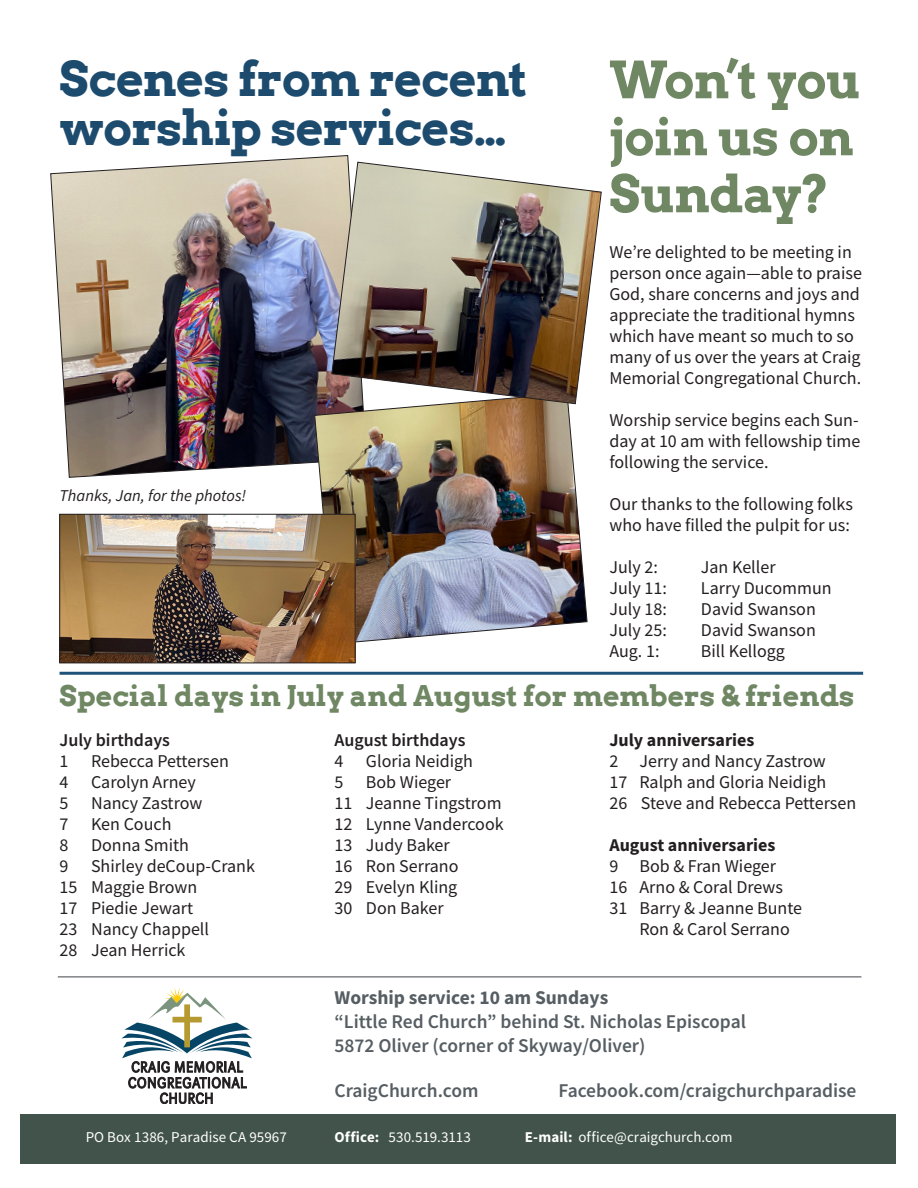
<style>
.page{position:relative;width:918px;height:1188px;background:#fff}
.page>*{position:absolute;margin:0;border:0;box-sizing:border-box;transform-origin:0 0}
.ARTICLE_HEADERS_Arvo{font:700 51px/57px "Arvo";letter-spacing:-.02em;color:#6f8763}
.ARTICLE_HEADERS_Arvo-2{font:700 48px/49.5px "Arvo";letter-spacing:-.015em;color:#1d4b6e}
.t1{font:700 28.5px "Arvo";color:#6f8763}
.Subtitle{font:600 19.5px "Source Sans Pro";color:#565e63}
.Subtitle-2{font:700 19.5px "Source Sans Pro";color:#565e63}
.Subtitle-3{font:18px/21px "Source Sans Pro";color:#231f20}
.Subtitle-4{font:700 18px "Source Sans Pro";color:#231f20}
.Subtitle-5{font:600 18px "Source Sans Pro";color:#231f20}
.t2{font:italic 16.5px "Source Sans Variable";letter-spacing:.02em;color:#231f20}
.t3{font:15px "Source Sans Pro";color:#fff}
.s1{font-weight:700}
</style>
<div class="page">
<div style="left:21px;top:1115px;width:875px;height:49px;background:#41534a"></div>
<hr style="left:58px;top:976px;width:803px;height:2px;background:#808285">
<hr style="left:60px;top:672px;width:803px;height:3px;background:#1f5379">
<svg style="left:122px;top:987px;width:130px;height:117px"></svg>
<div style="left:173px;top:1017px;width:29px;height:5px;background:#b49a30"></div>
<div style="left:184px;top:1004px;width:6px;height:43px;background:#b49a30"></div>
<img style="left:50px;top:155px;width:310px;height:323px">
<img style="left:314px;top:393px;width:273px;height:251px">
<img style="left:331px;top:162px;width:271px;height:242px">
<img style="left:62px;top:516px;width:291px;height:145px">
<div style="left:60px;top:514px;width:295px;height:149px;border:1px solid #231f20"></div>
<p class="ARTICLE_HEADERS_Arvo-2" style="left:60px;top:54px;width:470px">Scenes from recent worship services…</p>
<p class="t2" style="left:60px;top:485px;width:188px">Thanks, Jan, for the photos!</p>
<p class="ARTICLE_HEADERS_Arvo" style="left:609px;top:51px;width:252px">Won’t you join us on<br>Sunday?</p>
<p class="Subtitle-3" style="left:609px;top:241px;width:254px">We’re delighted to be meeting in person once again—able to praise<br>God, share concerns and joys and appreciate the traditional hymns which have meant so much to so many of us over the years at Craig<br>Memorial Congregational Church.</p>
<p class="Subtitle-3" style="left:609px;top:409px;width:252px;text-align:justify">Worship service begins each Sun&shy;day at 10 am with fellowship time following the service.</p>
<p class="Subtitle-3" style="left:609px;top:493px;width:245px">Our thanks to the following folks who have filled the pulpit for us:</p>
<p class="Subtitle-3" style="left:609px;top:556px;width:50px">July 2:</p>
<p class="Subtitle-3" style="left:701px;top:556px;width:76px">Jan Keller</p>
<p class="Subtitle-3" style="left:609px;top:577px;width:59px">July 11:</p>
<p class="Subtitle-3" style="left:701px;top:577px;width:132px">Larry Ducommun</p>
<p class="Subtitle-3" style="left:609px;top:598px;width:59px">July 18:</p>
<p class="Subtitle-3" style="left:701px;top:598px;width:116px">David Swanson</p>
<p class="Subtitle-3" style="left:609px;top:619px;width:59px">July 25:</p>
<p class="Subtitle-3" style="left:701px;top:619px;width:116px">David Swanson</p>
<p class="Subtitle-3" style="left:609px;top:640px;width:52px">Aug. 1:</p>
<p class="Subtitle-3" style="left:701px;top:640px;width:86px">Bill Kellogg</p>
<p class="t1" style="left:60px;top:678px;width:796px">Special days in July and August for members &amp; friends</p>
<p class="Subtitle-4" style="left:609px;top:728px;width:147px">July anniversaries</p>
<p class="Subtitle-3" style="left:609px;top:750px;width:218px">2 Jerry and Nancy Zastrow</p>
<p class="Subtitle-3" style="left:609px;top:771px;width:218px">17 Ralph and Gloria Neidigh</p>
<p class="Subtitle-3" style="left:609px;top:792px;width:248px">26 Steve and Rebecca Pettersen</p>
<p class="Subtitle-4" style="left:609px;top:833px;width:168px">August anniversaries</p>
<p class="Subtitle-3" style="left:609px;top:855px;width:168px">9 Bob &amp; Fran Wieger</p>
<p class="Subtitle-3" style="left:609px;top:876px;width:175px">16 Arno &amp; Coral Drews</p>
<p class="Subtitle-3" style="left:609px;top:897px;width:194px">31 Barry &amp; Jeanne Bunte</p>
<p class="Subtitle-3" style="left:639px;top:918px;width:152px">Ron &amp; Carol Serrano</p>
<p class="Subtitle-5" style="left:60px;top:728px;width:112px">July birthdays</p>
<p class="Subtitle-3" style="left:60px;top:750px;width:10px">1</p>
<p class="Subtitle-3" style="left:91px;top:750px;width:139px">Rebecca Pettersen</p>
<p class="Subtitle-3" style="left:60px;top:771px;width:10px">4</p>
<p class="Subtitle-3" style="left:91px;top:771px;width:106px">Carolyn Arney</p>
<p class="Subtitle-3" style="left:60px;top:792px;width:10px">5</p>
<p class="Subtitle-3" style="left:91px;top:792px;width:113px">Nancy Zastrow</p>
<p class="Subtitle-3" style="left:60px;top:813px;width:10px">7</p>
<p class="Subtitle-3" style="left:91px;top:813px;width:82px">Ken Couch</p>
<p class="Subtitle-3" style="left:60px;top:834px;width:10px">8</p>
<p class="Subtitle-3" style="left:91px;top:834px;width:100px">Donna Smith</p>
<p class="Subtitle-3" style="left:60px;top:855px;width:10px">9</p>
<p class="Subtitle-3" style="left:91px;top:855px;width:166px">Shirley deCoup-Crank</p>
<p class="Subtitle-3" style="left:60px;top:876px;width:139px">15 Maggie Brown</p>
<p class="Subtitle-3" style="left:60px;top:897px;width:135px">17 Piedie Jewart</p>
<p class="Subtitle-3" style="left:60px;top:918px;width:151px">23 Nancy Chappell</p>
<p class="Subtitle-3" style="left:60px;top:939px;width:128px">28 Jean Herrick</p>
<p class="Subtitle-5" style="left:334px;top:728px;width:133px">August birthdays</p>
<p class="Subtitle-3" style="left:334px;top:750px;width:10px">4</p>
<p class="Subtitle-3" style="left:366px;top:750px;width:109px">Gloria Neidigh</p>
<p class="Subtitle-3" style="left:334px;top:771px;width:10px">5</p>
<p class="Subtitle-3" style="left:366px;top:771px;width:87px">Bob Wieger</p>
<p class="Subtitle-3" style="left:334px;top:792px;width:169px">11 Jeanne Tingstrom</p>
<p class="Subtitle-3" style="left:334px;top:813px;width:171px">12 Lynne Vandercook</p>
<p class="Subtitle-3" style="left:334px;top:834px;width:117px">13 Judy Baker</p>
<p class="Subtitle-3" style="left:334px;top:855px;width:126px">16 Ron Serrano</p>
<p class="Subtitle-3" style="left:334px;top:876px;width:124px">29 Evelyn Kling</p>
<p class="Subtitle-3" style="left:334px;top:897px;width:111px">30 Don Baker</p>
<p class="Subtitle-2" style="left:334px;top:984px;width:275px">Worship service: 10 am Sundays</p>
<p class="Subtitle" style="left:334px;top:1009px;width:413px">“Little Red Church” behind St. Nicholas Episcopal</p>
<p class="Subtitle" style="left:334px;top:1033px;width:313px">5872 Oliver (corner of Skyway/Oliver)</p>
<p class="Subtitle" style="left:334px;top:1077px;width:146px">CraigChurch.com</p>
<p class="Subtitle" style="left:558px;top:1077px;width:300px">Facebook.com/craigchurchparadise</p>
<p class="t3" style="left:86px;top:1128px;width:203px">PO Box 1386, Paradise CA 95967</p>
<p class="t3" style="left:334px;top:1128px;width:138px"><span class="s1">Office:</span> 530.519.3113</p>
<p class="t3" style="left:525px;top:1128px;width:209px"><span class="s1">E-mail:</span> office@craigchurch.com</p>
</div>
